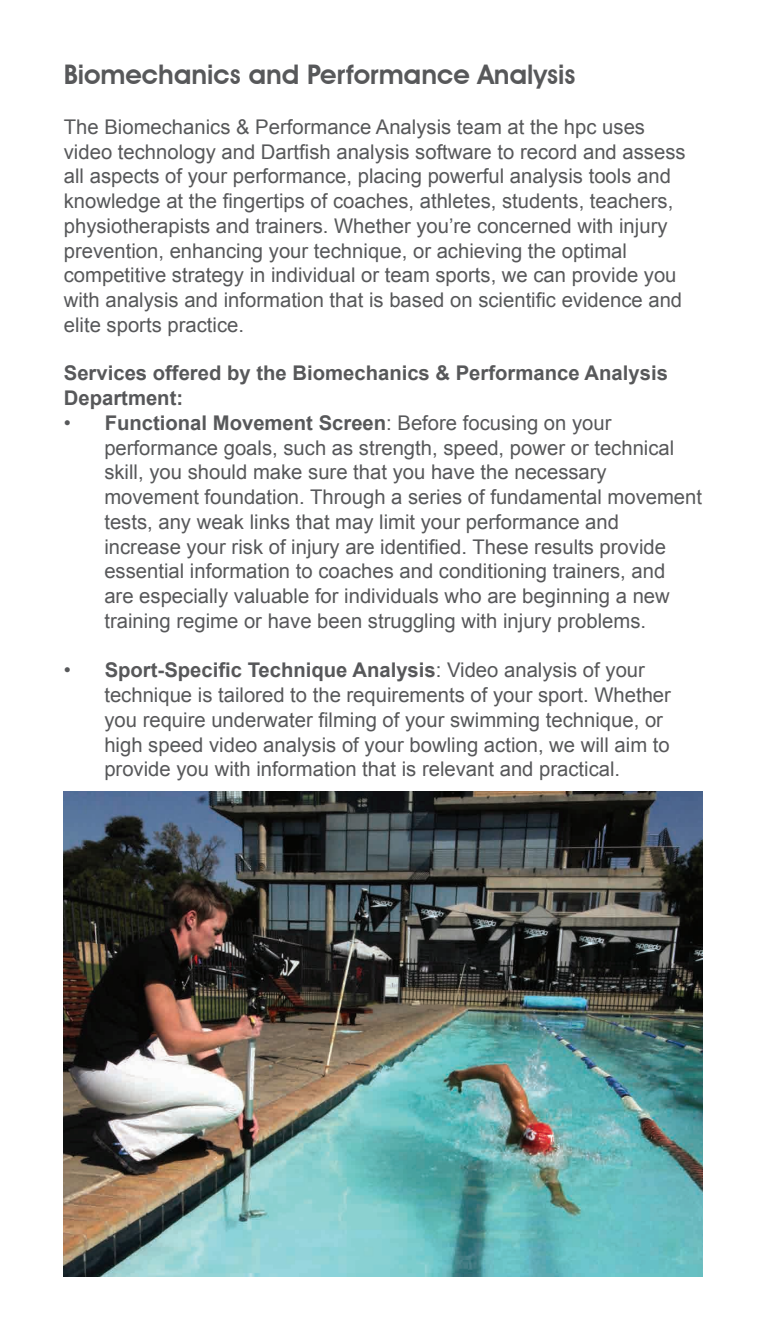
<style>
.page{position:relative;width:766px;height:1340px;background:#fff}
.page>*{position:absolute;margin:0;border:0;box-sizing:border-box;transform-origin:0 0}
.t1{font:600 27px "Avant Garde IT Cby BT";color:#57585a}
.t2{font:20.25px/24.8px "Arial";color:#57585a}
.t3{font:700 20.25px/24.8px "Arial";color:#57585a}
.s1{font-weight:700}
</style>
<div class="page">
<img style="left:64px;top:791px;width:638px;height:485px">
<h1 class="t1" style="left:64px;top:58px;width:513px">Biomechanics and Performance Analysis</h1>
<p class="t2" style="left:64px;top:115px;width:623px">The Biomechanics &amp; Performance Analysis team at the hpc uses video technology and Dartfish analysis software to record and assess all aspects of your performance, placing powerful analysis tools and knowledge at the fingertips of coaches, athletes, students, teachers, physiotherapists and trainers. Whether you’re concerned with injury prevention, enhancing your technique, or achieving the optimal competitive strategy in individual or team sports, we can provide you with analysis and information that is based on scientific evidence and elite sports practice.</p>
<p class="t3" style="left:64px;top:361px;width:605px">Services offered by the Biomechanics &amp; Performance Analysis<br>Department:</p>
<p class="t2" style="left:64px;top:410px;width:9px">•</p>
<p class="t2" style="left:104px;top:410px;width:599px"><span class="s1">Functional Movement Screen</span>: Before focusing on your performance goals, such as strength, speed, power or technical skill, you should make sure that you have the necessary movement foundation. Through a series of fundamental movement tests, any weak links that may limit your performance and<br>increase your risk of injury are identified. These results provide essential information to coaches and conditioning trainers, and<br>are especially valuable for individuals who are beginning a new training regime or have been struggling with injury problems.</p>
<p class="t2" style="left:64px;top:658px;width:9px">•</p>
<p class="t2" style="left:104px;top:658px;width:568px"><span class="s1">Sport-Specific Technique Analysis</span>: Video analysis of your technique is tailored to the requirements of your sport. Whether you require underwater filming of your swimming technique, or high speed video analysis of your bowling action, we will aim to provide you with information that is relevant and practical.</p>
</div>
